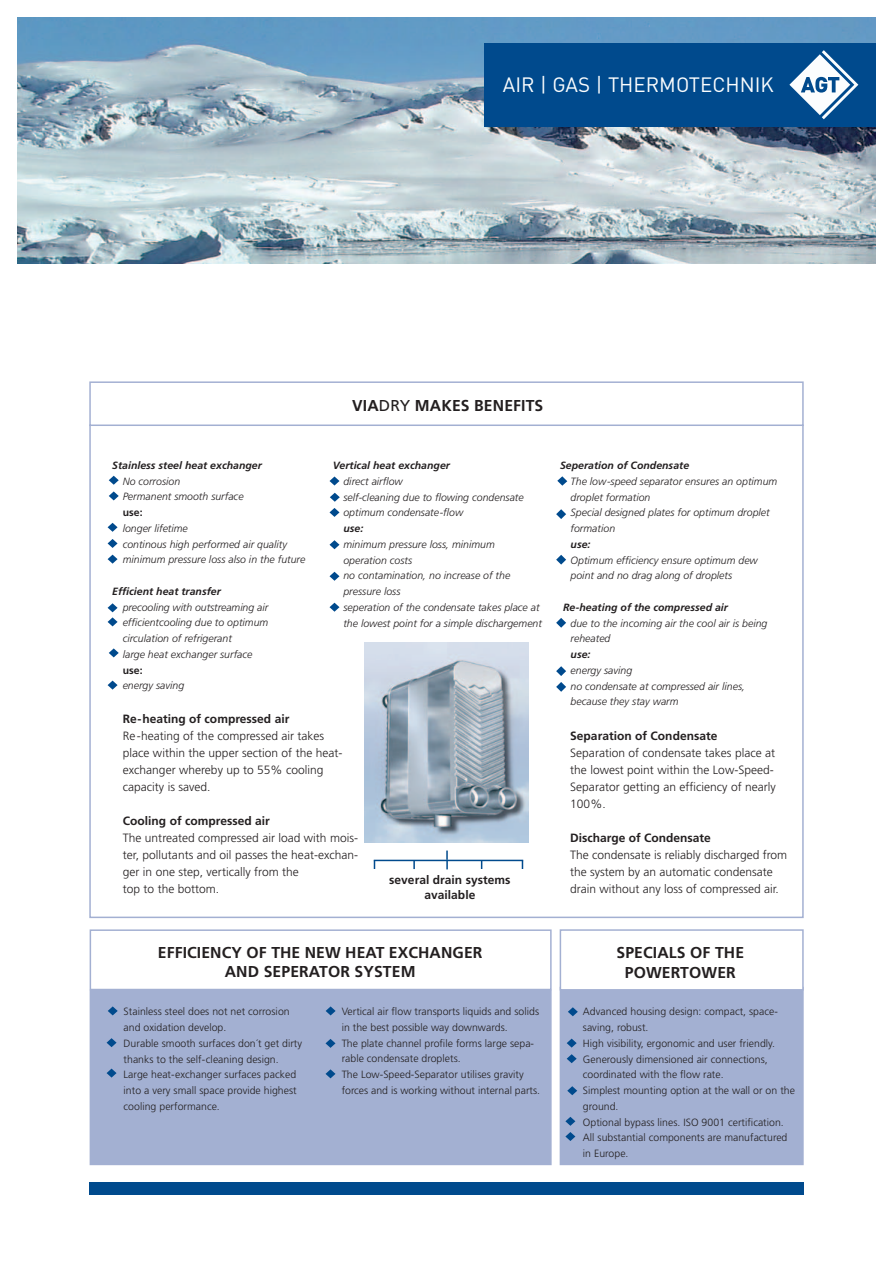
<style>
.page{position:relative;width:893px;height:1263px;background:#fff}
.page>*{position:absolute;margin:0;border:0;box-sizing:border-box;transform-origin:0 0}
.t1{font:20.55px "DIN";color:#fbfdfe}
.t2{font:700 15.75px/19.5px "Frutiger";letter-spacing:.005em;color:#231f20;text-align:center}
.t3{font:300 12px/17px "Frutiger";color:#231f20}
.t4{font:700 12px/15px "Frutiger";color:#231f20;text-align:center}
.t5{font:italic 300 10.5px/15.8px "Frutiger";letter-spacing:.005em;color:#231f20}
.t6{font:300 10.5px/15.8px "Frutiger";letter-spacing:.005em;color:#231f20}
.t7{font:italic 700 10.5px "Frutiger";letter-spacing:.005em;color:#231f20}
.t8{font:700 10.5px "Frutiger";letter-spacing:.005em;color:#231f20}
.s1{font-weight:400}
</style>
<div class="page">
<div style="left:89px;top:1182px;width:715px;height:12px;background:#004a8d"></div>
<img style="left:17px;top:17px;width:859px;height:246px">
<div style="left:89px;top:424px;width:715px;height:494px;background:#fff;border:2px solid #a3b0d2"></div>
<div style="left:484px;top:43px;width:392px;height:84px;background:#004a8d"></div>
<svg style="left:789px;top:50px;width:69px;height:69px"></svg>
<div style="left:89px;top:381px;width:715px;height:45px;background:#fff;border:2px solid #a3b0d2"></div>
<div style="left:90px;top:990px;width:462px;height:175px;background:#a3b0d2"></div>
<div style="left:90px;top:929px;width:462px;height:61px;background:#fff;border:2px solid #a3b0d2"></div>
<svg style="left:108px;top:1006px;width:10px;height:9px"></svg>
<svg style="left:107px;top:1038px;width:10px;height:9px"></svg>
<svg style="left:107px;top:1068px;width:10px;height:9px"></svg>
<div style="left:560px;top:987px;width:244px;height:178px;background:#a3b0d2"></div>
<div style="left:560px;top:929px;width:244px;height:61px;background:#fff;border:2px solid #a3b0d2"></div>
<svg style="left:325px;top:1069px;width:10px;height:9px"></svg>
<svg style="left:325px;top:1039px;width:10px;height:9px"></svg>
<svg style="left:326px;top:1006px;width:10px;height:9px"></svg>
<svg style="left:568px;top:1007px;width:10px;height:9px"></svg>
<svg style="left:567px;top:1054px;width:10px;height:9px"></svg>
<svg style="left:565px;top:1117px;width:10px;height:9px"></svg>
<svg style="left:567px;top:1086px;width:10px;height:9px"></svg>
<svg style="left:567px;top:1038px;width:10px;height:9px"></svg>
<svg style="left:565px;top:1132px;width:10px;height:9px"></svg>
<svg style="left:109px;top:476px;width:10px;height:9px"></svg>
<svg style="left:108px;top:523px;width:10px;height:9px"></svg>
<svg style="left:108px;top:555px;width:10px;height:9px"></svg>
<svg style="left:108px;top:603px;width:10px;height:23px"></svg>
<svg style="left:108px;top:539px;width:10px;height:9px"></svg>
<svg style="left:109px;top:648px;width:10px;height:9px"></svg>
<svg style="left:108px;top:681px;width:10px;height:9px"></svg>
<svg style="left:329px;top:508px;width:10px;height:9px"></svg>
<svg style="left:329px;top:603px;width:10px;height:9px"></svg>
<svg style="left:329px;top:572px;width:10px;height:9px"></svg>
<svg style="left:330px;top:493px;width:10px;height:9px"></svg>
<svg style="left:329px;top:540px;width:10px;height:9px"></svg>
<svg style="left:329px;top:476px;width:10px;height:9px"></svg>
<svg style="left:557px;top:476px;width:10px;height:10px"></svg>
<svg style="left:556px;top:509px;width:10px;height:10px"></svg>
<svg style="left:556px;top:555px;width:10px;height:10px"></svg>
<svg style="left:556px;top:618px;width:10px;height:10px"></svg>
<svg style="left:556px;top:666px;width:10px;height:10px"></svg>
<svg style="left:556px;top:682px;width:10px;height:10px"></svg>
<hr style="left:374px;top:860px;width:149px;height:1px;background:#004a8d">
<svg style="left:413px;top:861px;width:2px;height:8px"></svg>
<svg style="left:446px;top:850px;width:2px;height:19px"></svg>
<img style="left:365px;top:643px;width:163px;height:199px">
<svg style="left:109px;top:491px;width:10px;height:10px"></svg>
<h1 class="t1" style="left:503px;top:72px;width:272px">AIR | GAS | THERMOTECHNIK</h1>
<h2 class="t2" style="left:352px;top:396px;width:192px">VIA<span class="s1">DRY</span> MAKES BENEFITS</h2>
<p class="t7" style="left:112px;top:459px;width:151px">Stainless steel heat exchanger</p>
<p class="t5" style="left:123px;top:473px;width:122px">No corrosion<br>Permanent smooth surface</p>
<p class="t8" style="left:123px;top:506px;width:21px">use:</p>
<p class="t5" style="left:123px;top:520px;width:184px">longer lifetime<br>continous high performed air quality minimum pressure loss also in the future</p>
<p class="t7" style="left:112px;top:585px;width:110px">Efficient heat transfer</p>
<p class="t5" style="left:123px;top:599px;width:147px">precooling with outstreaming air efficientcooling due to optimum circulation of refrigerant<br>large heat exchanger surface</p>
<p class="t8" style="left:123px;top:664px;width:21px">use:</p>
<p class="t5" style="left:123px;top:678px;width:63px">energy saving</p>
<p class="t7" style="left:333px;top:459px;width:119px">Vertical heat exchanger</p>
<p class="t5" style="left:343px;top:473px;width:182px">direct airflow<br>self-cleaning due to flowing condensate optimum condensate-flow</p>
<p class="t7" style="left:343px;top:522px;width:21px">use:</p>
<p class="t5" style="left:343px;top:536px;width:200px">minimum pressure loss, minimum<br>operation costs<br>no contamination, no increase of the pressure loss<br>seperation of the condensate takes place at the lowest point for a simple dischargement</p>
<p class="t4" style="left:123px;top:711px;width:168px">Re-heating of compressed air</p>
<p class="t3" style="left:123px;top:727px;width:221px">Re -heating of the compressed air takes place within the upper section of the heat&shy;exchanger whereby up to 55% cooling capacity is saved.</p>
<p class="t4" style="left:123px;top:813px;width:149px">Cooling of compressed air</p>
<p class="t3" style="left:123px;top:829px;width:237px">The untreated compressed air load with mois&shy;ter, pollutants and oil passes the heat-exchan&shy;ger in one step, vertically from the<br>top to the bottom.</p>
<p class="t4" style="left:389px;top:872px;width:123px">several drain systems available</p>
<p class="t7" style="left:560px;top:459px;width:131px">Seperation of Condensate</p>
<p class="t5" style="left:571px;top:473px;width:208px">The low-speed separator ensures an optimum droplet formation<br>Special designed plates for optimum droplet formation</p>
<p class="t7" style="left:571px;top:538px;width:21px">use:</p>
<p class="t5" style="left:571px;top:552px;width:189px">Optimum efficiency ensure optimum dew point and no drag along of droplets</p>
<p class="t7" style="left:563px;top:601px;width:166px">Re-heating of the compressed air</p>
<p class="t5" style="left:571px;top:615px;width:198px">due to the incoming air the cool air is being reheated</p>
<p class="t7" style="left:571px;top:648px;width:21px">use:</p>
<p class="t5" style="left:571px;top:662px;width:176px">energy saving<br>no condensate at compressed air lines, because they stay warm</p>
<p class="t4" style="left:570px;top:728px;width:149px">Separation of Condensate</p>
<p class="t3" style="left:570px;top:744px;width:207px">Separation of condensate takes place at the lowest point within the Low-Speed-<br>Separator getting an efficiency of nearly<br>100%.</p>
<p class="t4" style="left:570px;top:830px;width:142px">Discharge of Condensate</p>
<p class="t3" style="left:570px;top:846px;width:218px">The condensate is reliably discharged from the system by an automatic condensate drain without any loss of compressed air.</p>
<h2 class="t2" style="left:158px;top:942px;width:326px">EFFICIENCY OF THE NEW HEAT EXCHANGER<br>AND SEPERATOR SYSTEM</h2>
<p class="t6" style="left:124px;top:1004px;width:180px">Stainless steel does not net corrosion and oxidation develop.<br>Durable smooth surfaces don´t get dirty thanks to the self-cleaning design.<br>Large heat-exchanger surfaces packed into a very small space provide highest cooling performance.</p>
<h2 class="t2" style="left:616px;top:943px;width:129px">SPECIALS OF THE<br>POWERTOWER</h2>
<p class="t6" style="left:342px;top:1003px;width:200px">Vertical air flow transports liquids and solids in the best possible way downwards.<br>The plate channel profile forms large sepa&shy;rable condensate droplets.<br>The Low-Speed-Separator utilises gravity forces and is working without internal parts.</p>
<p class="t6" style="left:583px;top:1004px;width:214px">Advanced housing design: compact, space&shy;saving, robust.<br>High visibility, ergonomic and user friendly.<br>Generously dimensioned air connections, coordinated with the flow rate.<br>Simplest mounting option at the wall or on the ground.<br>Optional bypass lines. ISO 9001 certification.<br>All substantial components are manufactured in Europe.</p>
</div>
